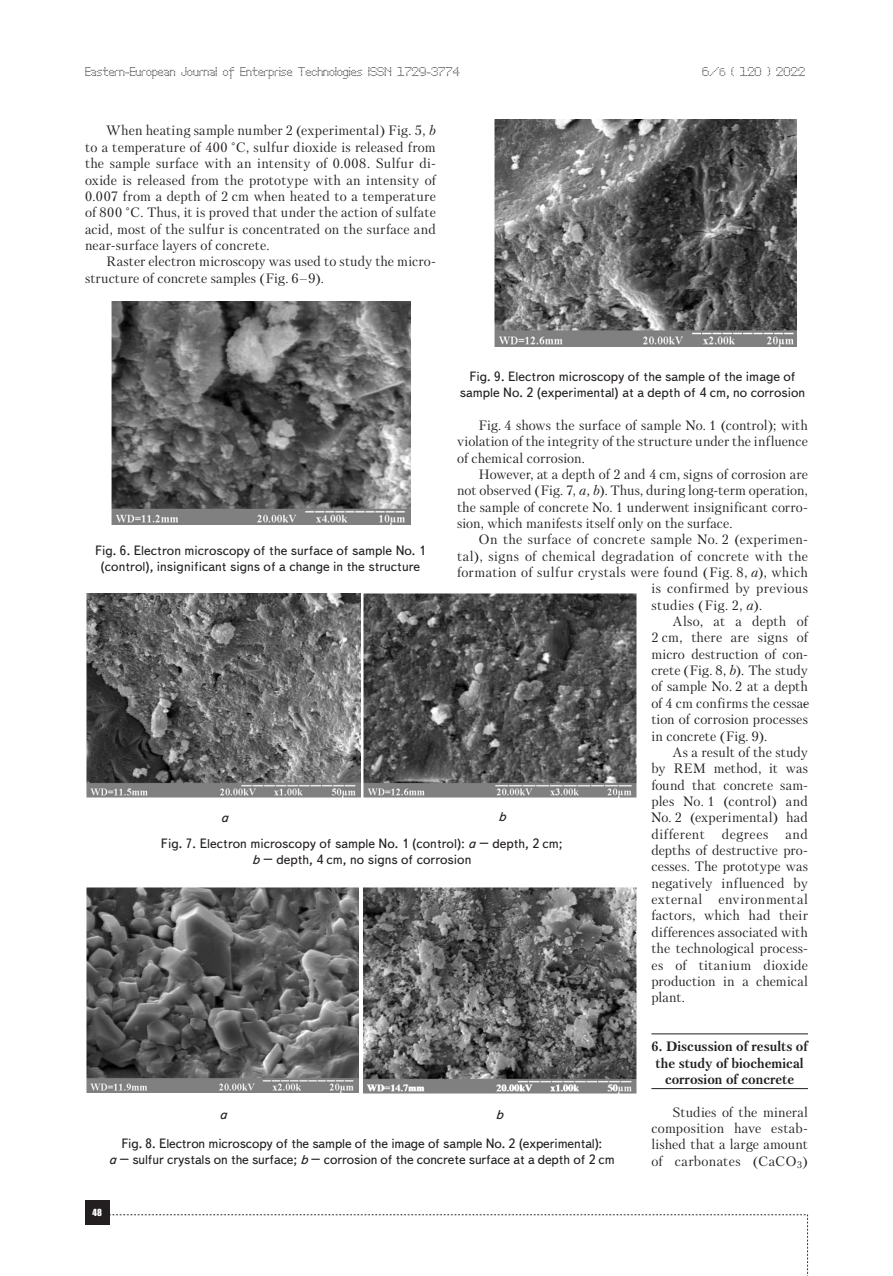
<style>
.page{position:relative;width:893px;height:1276px;background:#fff}
.page>*{position:absolute;margin:0;border:0;box-sizing:border-box;transform-origin:0 0}
.Text__англ{font:13.5px/16.4px "Petersburg C";letter-spacing:.015em;color:#231f20;text-align:justify}
.Рисунок{font:13.5px/16.2px "Text Book C";color:#231f20;text-align:center}
.Раздел_статьи{font:700 13.5px/16.4px "Petersburg C";color:#231f20;text-align:center}
.Text__англ-2{font:13.5px "Petersburg C";letter-spacing:.04em;color:#231f20}
.Рисунок-2{font:italic 13.5px "Text Book C";color:#231f20}
.t1{font:12px "Perfo";letter-spacing:.015em;color:#231f20}
.t2{font:9px "Impact";color:#fff}
.s1{font-size:10.5px}
.s2{font-style:italic}
</style>
<div class="page">
<div style="left:85px;top:1200px;width:24px;height:24px;background:#231f20"></div>
<svg style="left:109px;top:1214px;width:699px;height:62px"></svg>
<hr style="left:651px;top:1033px;width:157px;height:1px;background:#231f20">
<hr style="left:651px;top:1088px;width:157px;height:1px;background:#231f20">
<img style="left:111px;top:302px;width:300px;height:222px">
<img style="left:86px;top:888px;width:273px;height:204px">
<img style="left:363px;top:888px;width:273px;height:205px">
<img style="left:86px;top:593px;width:274px;height:204px">
<img style="left:364px;top:593px;width:272px;height:205px">
<img style="left:494px;top:119px;width:302px;height:227px">
<p class="t1" style="left:85px;top:65px;width:376px">Eastern-European Journal of Enterprise Technologies ISSN 1729-3774</p>
<p class="t1" style="left:702px;top:65px;width:104px">6/<span class="s1">6</span> ( 120 ) 2022</p>
<p class="Text__англ" style="left:85px;top:122px;width:352px;text-indent:21px">When heating sample number 2 (experimental) Fig. 5, <span class="s2">b </span>to a temperature of 400 °C, sulfur dioxide is released from the sample surface with an intensity of 0.008. Sulfur di&shy;oxide is released from the prototype with an intensity of 0.007 from a depth of 2 cm when heated to a temperature of 800 °C. Thus, it is proved that under the action of sulfate acid, most of the sulfur is concentrated on the surface and near-surface layers of concrete.</p>
<p class="Text__англ" style="left:85px;top:253px;width:352px;text-indent:21px">Raster electron microscopy was used to study the micro&shy;structure of concrete samples (Fig. 6–9).</p>
<p class="Рисунок" style="left:460px;top:368px;width:347px">Fig. 9. Electron microscopy of the sample of the image of sample No. 2 (experimental) at a depth of 4 cm, no corrosion</p>
<p class="Text__англ" style="left:457px;top:417px;width:352px;text-indent:21px">Fig. 4 shows the surface of sample No. 1 (control); with violation of the integrity of the structure under the influence of chemical corrosion.</p>
<p class="Text__англ" style="left:457px;top:466px;width:352px;text-indent:21px">However, at a depth of 2 and 4 cm, signs of corrosion are not observed (Fig. 7, <span class="s2">a, b</span>). Thus, during long-term operation, the sample of concrete No. 1 underwent insignificant corro&shy;sion, which manifests itself only on the surface.</p>
<p class="Text__англ" style="left:478px;top:531px;width:331px">On the surface of concrete sample No. 2 (experimen-</p>
<p class="Text__англ" style="left:457px;top:547px;width:352px">tal), signs of chemical degradation of concrete with the</p>
<p class="Text__англ" style="left:457px;top:564px;width:352px">formation of sulfur crystals were found (Fig. 8, <span class="s2">a</span>), which</p>
<p class="Text__англ" style="left:651px;top:580px;width:158px">is confirmed by previous</p>
<p class="Text__англ" style="left:651px;top:596px;width:112px">studies (Fig. 2, <span class="s2">a</span>).</p>
<p class="Text__англ" style="left:651px;top:613px;width:158px;text-indent:21px">Also, at a depth of 2 cm, there are signs of micro destruction of con&shy;crete (Fig. 8, <span class="s2">b</span>). The study of sample No. 2 at a depth of 4 cm confirms the cessa&shy;tion of corrosion processes in concrete (Fig. 9).</p>
<p class="Text__англ" style="left:651px;top:744px;width:158px;text-indent:21px">As a result of the study by REM method, it was found that concrete sam&shy;ples No. 1 (control) and No. 2 (experimental) had different</p>
<p class="Рисунок" style="left:95px;top:542px;width:332px">Fig. 6. Electron microscopy of the surface of sample No. 1 (control), insignificant signs of a change in the structure</p>
<p class="Рисунок-2" style="left:221px;top:810px;width:9px">a</p>
<p class="Рисунок-2" style="left:498px;top:809px;width:9px">b</p>
<p class="Text__англ" style="left:651px;top:825px;width:158px;text-indent:134px">and depths of destructive pro&shy;cesses. The prototype was negatively influenced by external environmental factors, which had their differences associated with the technological process&shy;es of titanium dioxide production in a chemical plant.</p>
<p class="Раздел_статьи" style="left:651px;top:1038px;width:158px">6. Discussion of results of the study of biochemical corrosion of concrete</p>
<p class="Text__англ" style="left:651px;top:1103px;width:158px;text-indent:21px">Studies of the mineral composition have estab&shy;lished that a large amount of carbonates (CaCO<sub>3</sub>)</p>
<p class="Text__англ-2" style="left:722px;top:826px;width:48px">degrees</p>
<p class="Рисунок" style="left:161px;top:835px;width:403px">Fig. 7. Electron microscopy of sample No. 1 (control): <span class="s2">a</span> – depth, 2 cm; <span class="s2">b</span> – depth, 4 cm, no signs of corrosion</p>
<p class="Рисунок-2" style="left:219px;top:1107px;width:9px">a</p>
<p class="Рисунок-2" style="left:496px;top:1107px;width:9px">b</p>
<p class="Рисунок" style="left:109px;top:1135px;width:507px">Fig. 8. Electron microscopy of the sample of the image of sample No. 2 (experimental):<br><span class="s2">a</span> – sulfur crystals on the surface; <span class="s2">b</span> – corrosion of the concrete surface at a depth of 2 cm</p>
<p class="t2" style="left:93px;top:1205px;width:11px">48</p>
</div>
